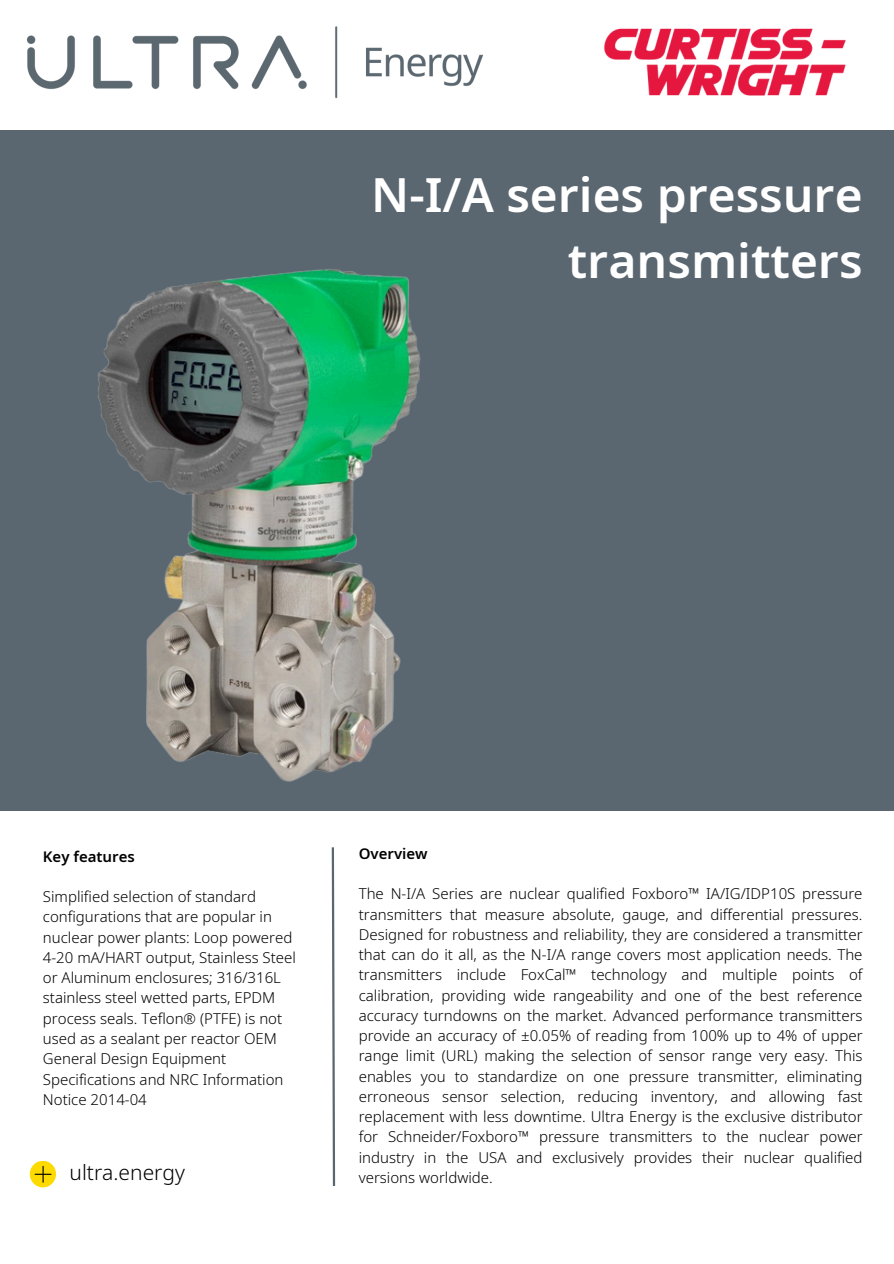
<style>
.page{position:relative;width:894px;height:1264px;background:#fff}
.page>*{position:absolute;margin:0;border:0;box-sizing:border-box;transform-origin:0 0}
.t1{font:600 48px/66.3px "Noto Sans";color:#fff;text-align:right}
.t2{font:300 21px "Noto Sans";color:#000}
.t3{font:300 15px/20.2px "Noto Sans";color:#000;text-align:justify}
.t4{font:600 15px "Noto Sans";color:#000}
</style>
<div class="page">
<svg style="left:331px;top:847px;width:5px;height:339px"></svg>
<svg style="left:30px;top:1160px;width:26px;height:27px"></svg>
<svg style="left:35px;top:1165px;width:17px;height:17px"></svg>
<div style="left:0;top:130px;width:893px;height:681px;background:#5b6770"></div>
<img style="left:26px;top:26px;width:457px;height:73px">
<img style="left:98px;top:269px;width:323px;height:513px">
<img style="left:604px;top:28px;width:242px;height:68px">
<h1 class="t1" style="left:371px;top:160px;width:492px">N-I/A series pressure transmitters</h1>
<p class="t4" style="left:43px;top:845px;width:93px">Key features</p>
<p class="t3" style="left:43px;top:886px;width:254px;text-align:left">Simplified selection of standard configurations that are popular in nuclear power plants: Loop powered<br>4-20 mA/HART output, Stainless Steel or Aluminum enclosures; 316/316L stainless steel wetted parts, EPDM process seals. Teflon® (PTFE) is not used as a sealant per reactor OEM<br>General Design Equipment<br>Specifications and NRC Information<br>Notice 2014-04</p>
<p class="t2" style="left:69px;top:1157px;width:117px">ultra.energy</p>
<p class="t4" style="left:358px;top:842px;width:70px">Overview</p>
<p class="t3" style="left:358px;top:883px;width:505px">The N-I/A Series are nuclear qualified Foxboro™ IA/IG/IDP10S pressure transmitters that measure absolute, gauge, and differential pressures.<br>Designed for robustness and reliability, they are considered a transmitter that can do it all, as the N-I/A range covers most application needs. The transmitters include FoxCal™ technology and multiple points of calibration, providing wide rangeability and one of the best reference accuracy turndowns on the market. Advanced performance transmitters provide an accuracy of ±0.05% of reading from 100% up to 4% of upper range limit (URL) making the selection of sensor range very easy. This enables you to standardize on one pressure transmitter, eliminating erroneous sensor selection, reducing inventory, and allowing fast replacement with less downtime. Ultra Energy is the exclusive distributor for Schneider/Foxboro™ pressure transmitters to the nuclear power industry in the USA and exclusively provides their nuclear qualified versions worldwide.</p>
</div>
